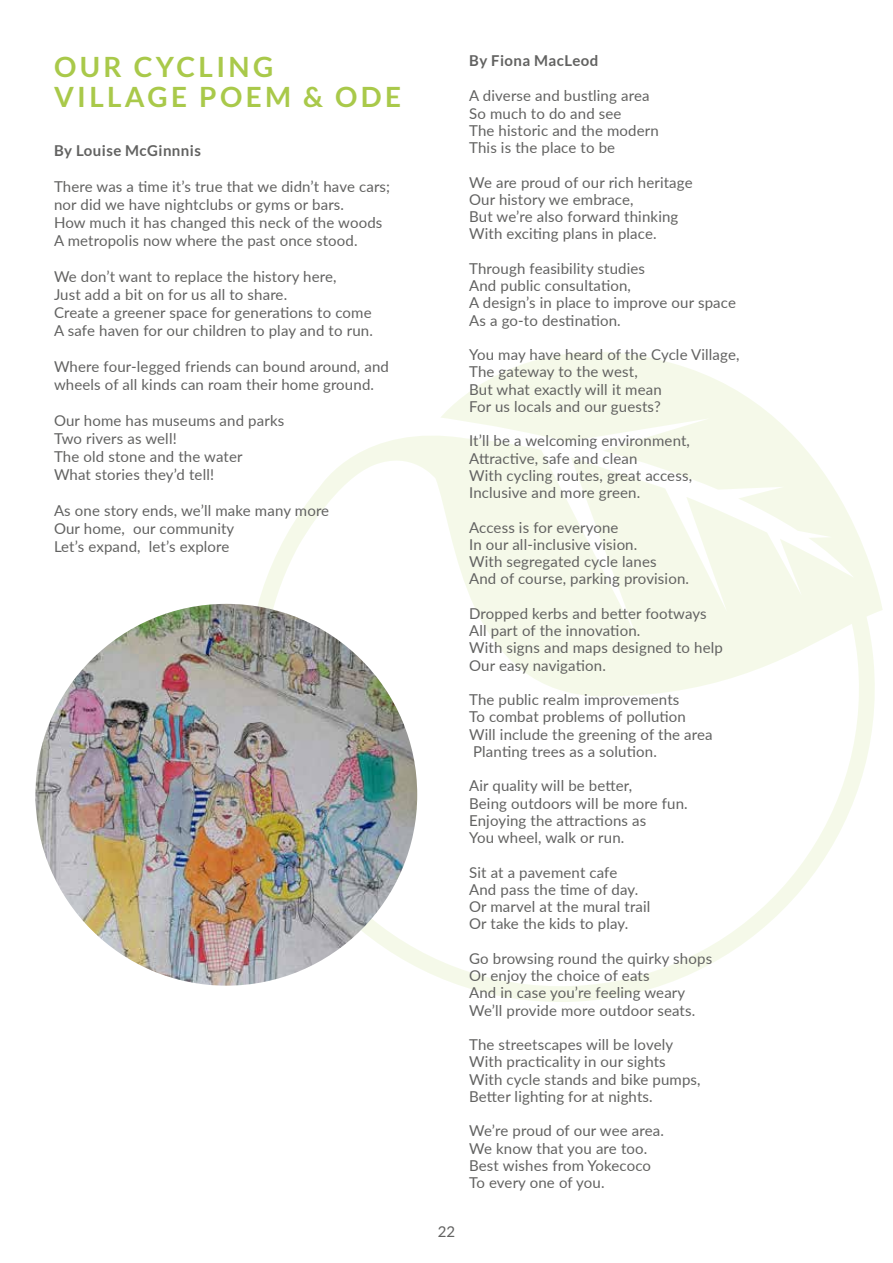
<style>
.page{position:relative;width:893px;height:1263px;background:#fff}
.page>*{position:absolute;margin:0;border:0;box-sizing:border-box;transform-origin:0 0}
.t1{font:700 27.9px/30.9px "Lato";letter-spacing:.12em;color:#a9c94a}
.t2{font:15px/17.2px "Lato";letter-spacing:.01em;color:#626261}
.t3{font:700 15px "Lato";letter-spacing:.03em;color:#626261}
</style>
<div class="page">
<svg style="left:245px;top:352px;width:638px;height:650px"></svg>
<img style="left:35px;top:604px;width:382px;height:382px;border-radius:191px">
<h1 class="t1" style="left:54px;top:51px;width:349px">OUR CYCLING<br>VILLAGE POEM &amp; ODE</h1>
<p class="t3" style="left:54px;top:142px;width:148px">By Louise McGinnnis</p>
<p class="t2" style="left:54px;top:177px;width:338px;line-height:18px">There was a time it’s true that we didn’t have cars; nor did we have nightclubs or gyms or bars.<br>How much it has changed this neck of the woods A metropolis now where the past once stood.</p>
<p class="t2" style="left:54px;top:267px;width:320px;line-height:18px">We don’t want to replace the history here,<br>Just add a bit on for us all to share.<br>Create a greener space for generations to come A safe haven for our children to play and to run.</p>
<p class="t2" style="left:54px;top:357px;width:336px;line-height:18px">Where four-legged friends can bound around, and wheels of all kinds can roam their home ground.</p>
<p class="t2" style="left:54px;top:411px;width:232px;line-height:18px">Our home has museums and parks<br>Two rivers as well!<br>The old stone and the water<br>What stories they’d tell!</p>
<p class="t2" style="left:54px;top:501px;width:277px;line-height:18px">As one story ends, we’ll make many more<br>Our home, our community<br>Let’s expand, let’s explore</p>
<p class="t2" style="left:438px;top:1223px;width:19px">22</p>
<p class="t3" style="left:469px;top:52px;width:131px">By Fiona MacLeod</p>
<p class="t2" style="left:469px;top:87px;width:191px">A diverse and bustling area<br>So much to do and see<br>The historic and the modern<br>This is the place to be</p>
<p class="t2" style="left:469px;top:173px;width:225px">We are proud of our rich heritage<br>Our history we embrace,<br>But we’re also forward thinking<br>With exciting plans in place.</p>
<p class="t2" style="left:469px;top:259px;width:268px">Through feasibility studies<br>And public consultation,<br>A design’s in place to improve our space<br>As a go-to destination.</p>
<p class="t2" style="left:469px;top:345px;width:272px">You may have heard of the Cycle Village,<br>The gateway to the west,<br>But what exactly will it mean<br>For us locals and our guests?</p>
<p class="t2" style="left:469px;top:432px;width:224px">It’ll be a welcoming environment,<br>Attractive, safe and clean<br>With cycling routes, great access,<br>Inclusive and more green.</p>
<p class="t2" style="left:469px;top:518px;width:221px">Access is for everyone<br>In our all-inclusive vision.<br>With segregated cycle lanes<br>And of course, parking provision.</p>
<p class="t2" style="left:469px;top:604px;width:255px">Dropped kerbs and better footways<br>All part of the innovation.<br>With signs and maps designed to help<br>Our easy navigation.</p>
<p class="t2" style="left:469px;top:690px;width:245px">The public realm improvements<br>To combat problems of pollution<br>Will include the greening of the area<br>Planting trees as a solution.</p>
<p class="t2" style="left:469px;top:777px;width:220px">Air quality will be better,<br>Being outdoors will be more fun.<br>Enjoying the attractions as<br>You wheel, walk or run.</p>
<p class="t2" style="left:469px;top:863px;width:183px">Sit at a pavement cafe<br>And pass the time of day.<br>Or marvel at the mural trail<br>Or take the kids to play.</p>
<p class="t2" style="left:469px;top:949px;width:244px">Go browsing round the quirky shops<br>Or enjoy the choice of eats<br>And in case you’re feeling weary<br>We’ll provide more outdoor seats.</p>
<p class="t2" style="left:469px;top:1035px;width:233px">The streetscapes will be lovely<br>With practicality in our sights<br>With cycle stands and bike pumps,<br>Better lighting for at nights.</p>
<p class="t2" style="left:469px;top:1122px;width:196px">We’re proud of our wee area.<br>We know that you are too.<br>Best wishes from Yokecoco<br>To every one of you.</p>
</div>
